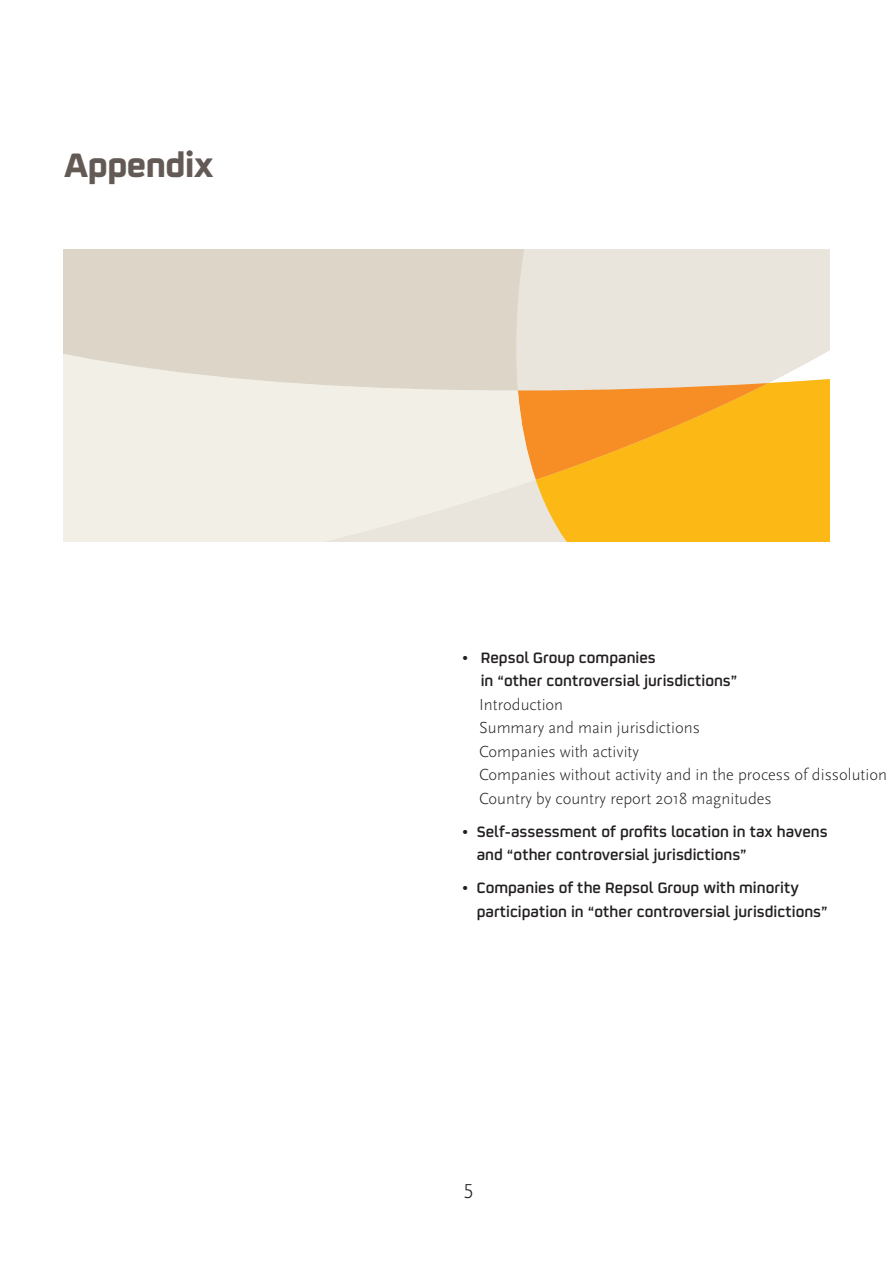
<style>
.page{position:relative;width:893px;height:1263px;background:#fff}
.page>*{position:absolute;margin:0;border:0;box-sizing:border-box;transform-origin:0 0}
._018-Titular-Nivel_1{font:700 37.5px "Repsol";letter-spacing:-.015em;color:#645a55}
.t1{font:300 21px "Scala Sans Pro";color:#231f20}
.Texto_Continuo_10_pt{font:600 16.8px/23.5px "Repsol";color:#231f20}
.Texto_Continuo_10_pt-2{font:300 16.8px "Scala Sans Pro";color:#231f20}
</style>
<div class="page">
<div style="left:536px;top:480px;width:293px;height:61px;background:#fcb814"></div>
<svg style="left:64px;top:250px;width:765px;height:230px;background:#edcd96"></svg>
<svg style="left:64px;top:274px;width:472px;height:267px;background:#e9e3d9"></svg>
<p class="_018-Titular-Nivel_1" style="left:64px;top:134px;width:151px">Appendix</p>
<p class="Texto_Continuo_10_pt" style="left:481px;top:644px;width:258px;text-indent:-19px">• Repsol Group companies<br>in “other controversial jurisdictions”</p>
<p class="Texto_Continuo_10_pt-2" style="left:479px;top:695px;width:86px">Introduction</p>
<p class="Texto_Continuo_10_pt-2" style="left:479px;top:718px;width:222px">Summary and main jurisdictions</p>
<p class="Texto_Continuo_10_pt-2" style="left:479px;top:742px;width:161px">Companies with activity</p>
<p class="Texto_Continuo_10_pt-2" style="left:479px;top:765px;width:409px">Companies without activity and in the process of dissolution</p>
<p class="Texto_Continuo_10_pt-2" style="left:479px;top:789px;width:294px">Country by country report 2018 magnitudes</p>
<p class="Texto_Continuo_10_pt" style="left:477px;top:818px;width:353px;text-indent:-15px">• Self-assessment of profits location in tax havens and “other controversial jurisdictions”</p>
<p class="Texto_Continuo_10_pt" style="left:477px;top:874px;width:353px;text-indent:-15px">• Companies of the Repsol Group with minority participation in “other controversial jurisdictions”</p>
<p class="t1" style="left:463px;top:1179px;width:12px">5</p>
</div>
